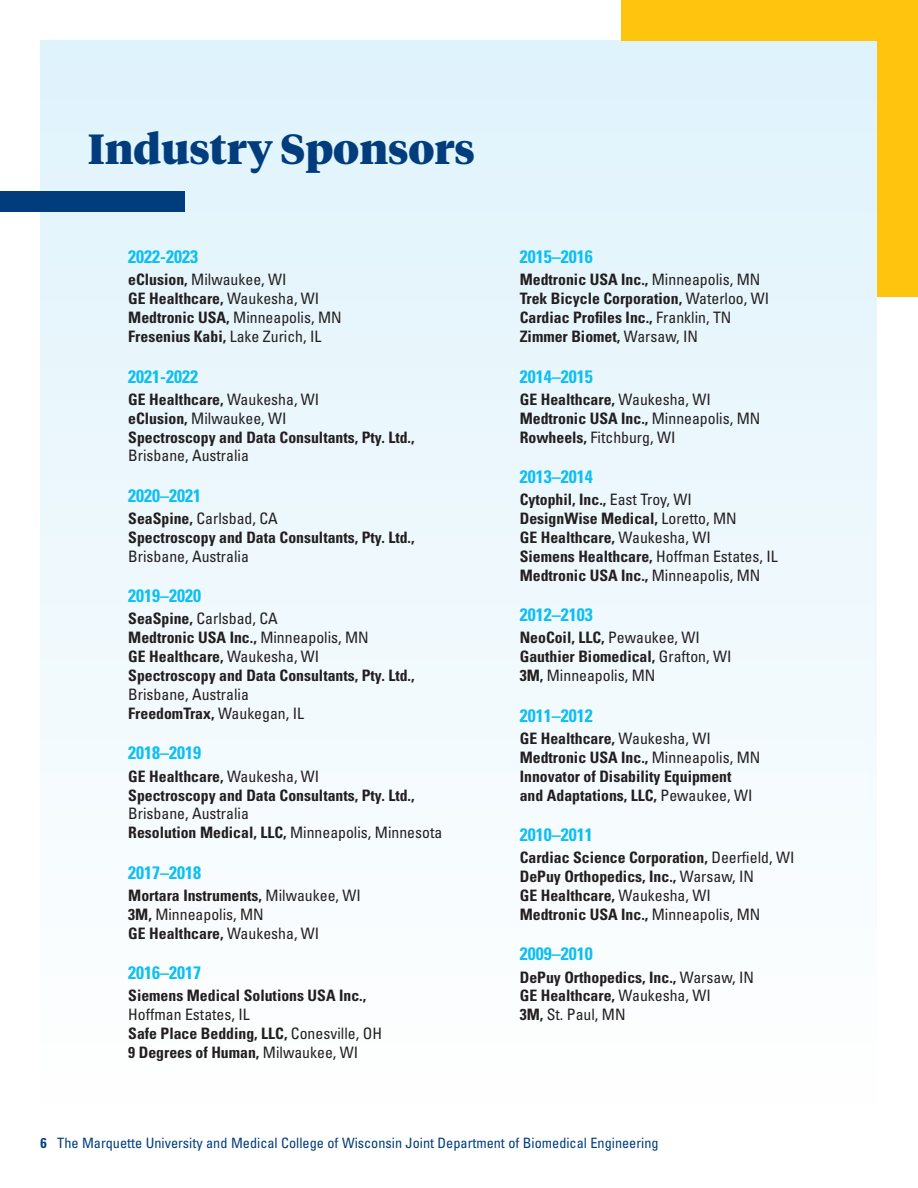
<style>
.page{position:relative;width:918px;height:1188px;background:#fff}
.page>*{position:absolute;margin:0;border:0;box-sizing:border-box;transform-origin:0 0}
.t1{font:900 42px "Tiempos Headline";color:#013d7d}
.t2{font:700 condensed 18px "Univers LT Std";color:#0dbff2}
.t3{font:700 condensed 15.75px/18.9px "Univers LT Std";color:#231f20}
.t4{font:condensed 15.75px/18.9px "Univers LT Std";color:#231f20}
.t5{font:condensed 14.25px "Univers LT Std";color:#013d7d}
.s1{font-weight:700}
.s2{font-weight:400}
</style>
<div class="page">
<div style="left:878px;top:0;width:40px;height:297px;background:#fec40e"></div>
<div style="left:40px;top:40px;width:838px;height:1108px;background:linear-gradient(to bottom,#dff3fc,#fff)"></div>
<div style="left:0;top:191px;width:184px;height:21px;background:#013d7d"></div>
<div style="left:621px;top:0;width:297px;height:40px;background:#fec40e"></div>
<h1 class="t1" style="left:88px;top:120px;width:389px">Industry Sponsors</h1>
<p class="t2" style="left:128px;top:246px;width:71px">2022-2023</p>
<p class="t4" style="left:128px;top:270px;width:215px"><span class="s1">eClusion,</span> Milwaukee, WI<br><span class="s1">GE Healthcare,</span> Waukesha, WI<br><span class="s1">Medtronic USA,</span> Minneapolis, MN<br><span class="s1">Fresenius Kabi,</span> Lake Zurich, IL</p>
<p class="t2" style="left:128px;top:365px;width:71px">2021-2022</p>
<p class="t3" style="left:128px;top:390px;width:288px">GE Healthcare, <span class="s2">Waukesha, WI<br></span>eClusion, <span class="s2">Milwaukee, WI<br></span>Spectroscopy and Data Consultants, Pty. Ltd.,</p>
<p class="t4" style="left:128px;top:446px;width:122px">Brisbane, Australia</p>
<p class="t2" style="left:128px;top:484px;width:74px">2020–2021</p>
<p class="t3" style="left:128px;top:509px;width:288px">SeaSpine, <span class="s2">Carlsbad, CA<br></span>Spectroscopy and Data Consultants, Pty. Ltd.,</p>
<p class="t4" style="left:128px;top:547px;width:122px">Brisbane, Australia</p>
<p class="t2" style="left:128px;top:585px;width:74px">2019–2020</p>
<p class="t3" style="left:128px;top:609px;width:288px">SeaSpine, <span class="s2">Carlsbad, CA<br></span>Medtronic USA Inc., <span class="s2">Minneapolis, MN<br></span>GE Healthcare, <span class="s2">Waukesha, WI<br></span>Spectroscopy and Data Consultants, Pty. Ltd.,</p>
<p class="t4" style="left:128px;top:685px;width:177px">Brisbane, Australia<br><span class="s1">FreedomTrax,</span> Waukegan, IL</p>
<p class="t2" style="left:128px;top:742px;width:74px">2018–2019</p>
<p class="t3" style="left:128px;top:767px;width:288px">GE Healthcare, <span class="s2">Waukesha, WI<br></span>Spectroscopy and Data Consultants, Pty. Ltd.,</p>
<p class="t4" style="left:128px;top:804px;width:316px">Brisbane, Australia<br><span class="s1">Resolution Medical, LLC,</span> Minneapolis, Minnesota</p>
<p class="t2" style="left:128px;top:861px;width:74px">2017–2018</p>
<p class="t4" style="left:128px;top:886px;width:234px"><span class="s1">Mortara Instruments,</span> Milwaukee, WI<br><span class="s1">3M,</span> Minneapolis, MN<br><span class="s1">GE Healthcare,</span> Waukesha, WI</p>
<p class="t2" style="left:128px;top:962px;width:74px">2016–2017</p>
<p class="t3" style="left:128px;top:986px;width:239px">Siemens Medical Solutions USA Inc.,</p>
<p class="t4" style="left:128px;top:1005px;width:255px">Hoffman Estates, IL<br><span class="s1">Safe Place Bedding, LLC,</span> Conesville, OH<br><span class="s1">9 Degrees of Human,</span> Milwaukee, WI</p>
<p class="t2" style="left:520px;top:246px;width:74px">2015–2016</p>
<p class="t3" style="left:520px;top:270px;width:251px">Medtronic USA Inc., <span class="s2">Minneapolis, MN </span>Trek Bicycle Corporation, <span class="s2">Waterloo, WI </span>Cardiac Profiles Inc., <span class="s2">Franklin, TN </span>Zimmer Biomet, <span class="s2">Warsaw, IN</span></p>
<p class="t2" style="left:520px;top:365px;width:74px">2014–2015</p>
<p class="t3" style="left:520px;top:390px;width:242px">GE Healthcare, <span class="s2">Waukesha, WI<br></span>Medtronic USA Inc., <span class="s2">Minneapolis, MN<br></span>Rowheels, <span class="s2">Fitchburg, WI</span></p>
<p class="t2" style="left:520px;top:466px;width:74px">2013–2014</p>
<p class="t3" style="left:520px;top:490px;width:260px">Cytophil, Inc., <span class="s2">East Troy, WI<br></span>DesignWise Medical, <span class="s2">Loretto, MN<br></span>GE Healthcare, <span class="s2">Waukesha, WI<br></span>Siemens Healthcare, <span class="s2">Hoffman Estates, IL </span>Medtronic USA Inc., <span class="s2">Minneapolis, MN</span></p>
<p class="t2" style="left:520px;top:604px;width:74px">2012–2103</p>
<p class="t4" style="left:520px;top:628px;width:213px"><span class="s1">NeoCoil, LLC,</span> Pewaukee, WI<br><span class="s1">Gauthier Biomedical,</span> Grafton, WI<br><span class="s1">3M,</span> Minneapolis, MN</p>
<p class="t2" style="left:520px;top:704px;width:74px">2011–2012</p>
<p class="t3" style="left:520px;top:729px;width:242px">GE Healthcare, <span class="s2">Waukesha, WI </span>Medtronic USA Inc., <span class="s2">Minneapolis, MN </span>Innovator of Disability Equipment<br>and Adaptations, LLC, <span class="s2">Pewaukee, WI</span></p>
<p class="t2" style="left:520px;top:824px;width:74px">2010–2011</p>
<p class="t3" style="left:520px;top:848px;width:276px">Cardiac Science Corporation, <span class="s2">Deerfield, WI </span>DePuy Orthopedics, Inc., <span class="s2">Warsaw, IN<br></span>GE Healthcare, <span class="s2">Waukesha, WI<br></span>Medtronic USA Inc., <span class="s2">Minneapolis, MN</span></p>
<p class="t2" style="left:520px;top:943px;width:74px">2009–2010</p>
<p class="t3" style="left:520px;top:967px;width:236px">DePuy Orthopedics, Inc., <span class="s2">Warsaw, IN<br></span>GE Healthcare, <span class="s2">Waukesha, WI<br></span>3M, <span class="s2">St. Paul, MN</span></p>
<p class="t5" style="left:40px;top:1133px;width:620px"><span class="s1">6</span> The Marquette University and Medical College of Wisconsin Joint Department of Biomedical Engineering</p>
</div>
